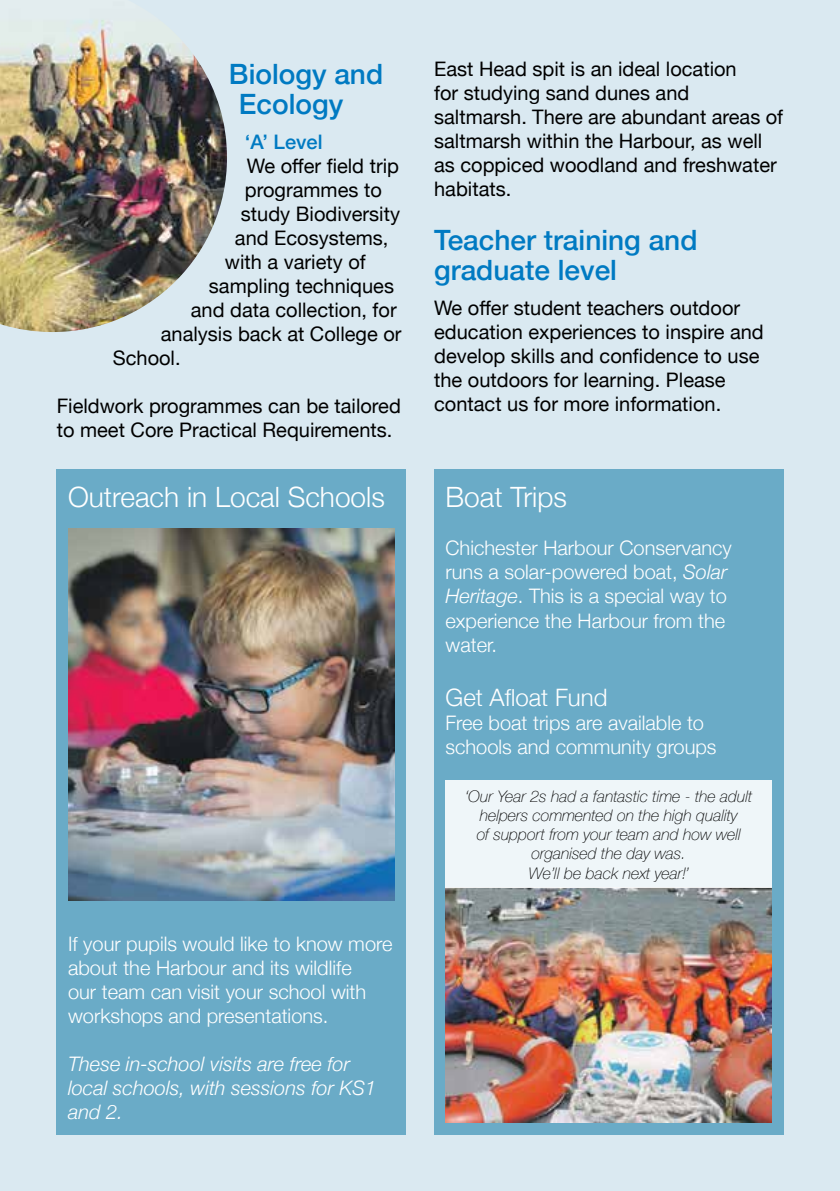
<style>
.page{position:relative;width:840px;height:1191px;background:#fff}
.page>*{position:absolute;margin:0;border:0;box-sizing:border-box;transform-origin:0 0}
.t1{font:500 28px/30px "Helvetica Neue";color:#007ac2}
.t2{font:300 28px "Helvetica Neue";color:#fff}
.t3{font:300 24px "Helvetica Neue";color:#fff}
.t4{font:20px/24px "Helvetica Neue";color:#000}
.t5{font:300 20px/24px "Helvetica Neue";color:#fff}
.t6{font:italic 300 20px/24px "Helvetica Neue";color:#fff}
.t7{font:500 20px "Helvetica Neue";color:#007ac2}
.t8{font:italic 100 16px/19.2px "Helvetica Neue";color:#000;text-align:center}
.s1{font-style:italic}
</style>
<div class="page">
<div style="left:0;top:0;width:839px;height:1191px;background:#dae9f1"></div>
<div style="left:57px;top:469px;width:348px;height:665px;background:#6aabc7"></div>
<img style="left:0;top:20px;width:227px;height:312px">
<div style="left:434px;top:469px;width:348px;height:665px;background:#6aabc7"></div>
<img style="left:68px;top:528px;width:326px;height:372px">
<img style="left:445px;top:887px;width:326px;height:236px">
<div style="left:445px;top:780px;width:326px;height:107px;background:#eff6f9"></div>
<h1 class="t1" style="left:239px;top:57px;width:146px;text-indent:-10px">Biology and<br>Ecology</h1>
<p class="t7" style="left:245px;top:126px;width:79px">‘A’ Level</p>
<p class="t4" style="left:247px;top:155px;width:153px">We offer field trip</p>
<p class="t4" style="left:245px;top:179px;width:138px">programmes to</p>
<p class="t4" style="left:241px;top:203px;width:160px">study Biodiversity</p>
<p class="t4" style="left:235px;top:227px;width:155px">and Ecosystems,</p>
<p class="t4" style="left:225px;top:251px;width:142px">with a variety of</p>
<p class="t4" style="left:209px;top:275px;width:186px">sampling techniques</p>
<p class="t4" style="left:191px;top:299px;width:207px">and data collection, for</p>
<p class="t4" style="left:161px;top:323px;width:242px">analysis back at College or</p>
<p class="t4" style="left:113px;top:347px;width:69px">School.</p>
<p class="t4" style="left:57px;top:395px;width:345px">Fieldwork programmes can be tailored to meet Core Practical Requirements.</p>
<h1 class="t2" style="left:68px;top:475px;width:318px">Outreach in Local Schools</h1>
<p class="t5" style="left:68px;top:930px;width:325px">If your pupils would like to know more about the Harbour and its wildlife<br>our team can visit your school with workshops and presentations.</p>
<p class="t6" style="left:68px;top:1050px;width:309px">These in-school visits are free for local schools, with sessions for KS1 and 2.</p>
<p class="t4" style="left:434px;top:58px;width:350px">East Head spit is an ideal location<br>for studying sand dunes and saltmarsh. There are abundant areas of saltmarsh within the Harbour, as well as coppiced woodland and freshwater habitats.</p>
<h1 class="t1" style="left:434px;top:223px;width:265px">Teacher training and graduate level</h1>
<p class="t4" style="left:434px;top:297px;width:331px">We offer student teachers outdoor education experiences to inspire and develop skills and confidence to use the outdoors for learning. Please contact us for more information.</p>
<h1 class="t2" style="left:445px;top:475px;width:123px">Boat Trips</h1>
<p class="t5" style="left:445px;top:535px;width:288px">Chichester Harbour Conservancy runs a solar-powered boat, <span class="s1">Solar<br>Heritage</span>. This is a special way to experience the Harbour from the water.</p>
<p class="t3" style="left:445px;top:677px;width:163px">Get Afloat Fund</p>
<p class="t5" style="left:445px;top:709px;width:272px">Free boat trips are available to schools and community groups</p>
<p class="t8" style="left:465px;top:785px;width:288px">‘Our Year 2s had a fantastic time - the adult helpers commented on the high quality<br>of support from your team and how well organised the day was.<br>We’ll be back next year!’</p>
</div>
